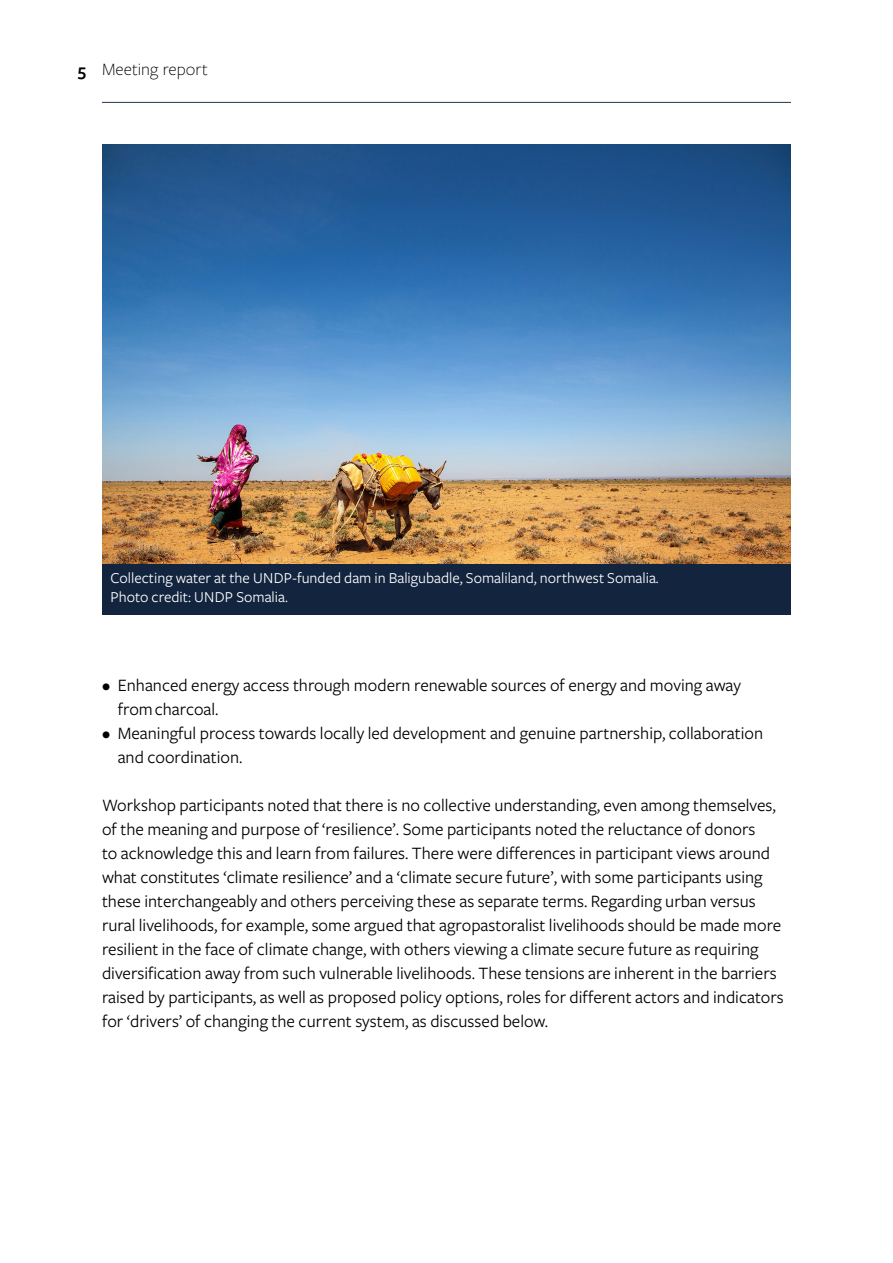
<style>
.page{position:relative;width:893px;height:1263px;background:#fff}
.page>*{position:absolute;margin:0;border:0;box-sizing:border-box;transform-origin:0 0}
.t1{font:18px/24px "Freight Sans Pro";color:#000}
.t2{font:300 18px "Freight Sans Pro";color:#000}
.t3{font:15.75px/18.9px "Freight Sans Pro";color:#fff}
.s1{font-weight:600}
</style>
<div class="page">
<hr style="left:102px;top:102px;width:689px;height:1px;background:#13243f">
<img style="left:102px;top:145px;width:689px;height:419px">
<div style="left:102px;top:564px;width:689px;height:50px;background:#13243f"></div>
<p class="t2" style="left:78px;top:58px;width:132px"><span class="s1">5</span> Meeting report</p>
<p class="t3" style="left:111px;top:568px;width:550px">Collecting water at the UNDP-funded dam in Baligubadle, Somaliland, northwest Somalia.<br>Photo credit: UNDP Somalia.</p>
<p class="t1" style="left:118px;top:672px;width:625px;text-indent:-16px">• Enhanced energy access through modern renewable sources of energy and moving away fromcharcoal.</p>
<p class="t1" style="left:118px;top:720px;width:647px;text-indent:-16px">• Meaningful process towards locally led development and genuine partnership, collaboration and coordination.</p>
<p class="t1" style="left:102px;top:792px;width:683px">Workshop participants noted that there is no collective understanding, even among themselves, of the meaning and purpose of ‘resilience’. Some participants noted the reluctance of donors<br>to acknowledge this and learn from failures. There were differences in participant views around what constitutes ‘climate resilience’ and a ‘climate secure future’, with some participants using these interchangeably and others perceiving these as separate terms. Regarding urban versus rural livelihoods, for example, some argued that agropastoralist livelihoods should be made more resilient in the face of climate change, with others viewing a climate secure future as requiring diversification away from such vulnerable livelihoods. These tensions are inherent in the barriers raised by participants, as well as proposed policy options, roles for different actors and indicators for ‘drivers’ of changing the current system, as discussed below.</p>
</div>
